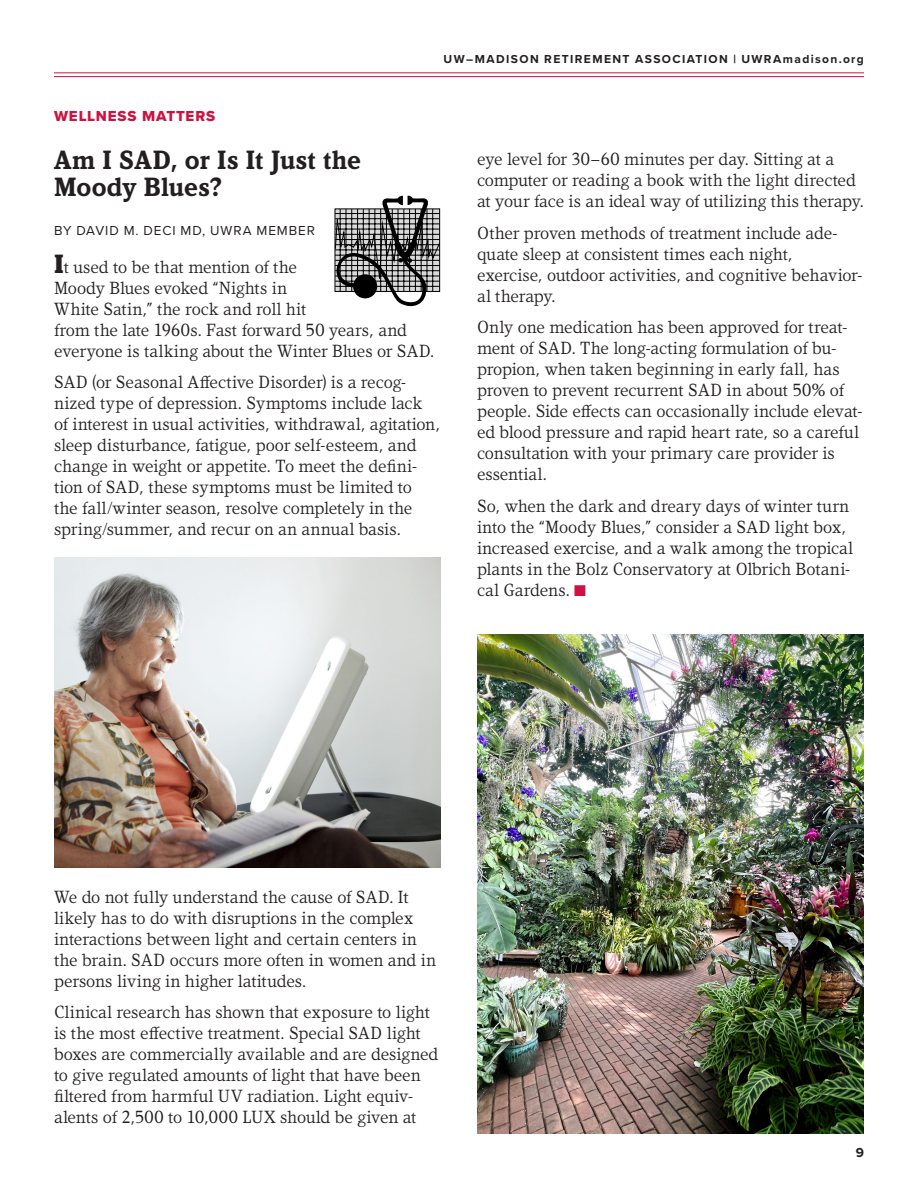
<style>
.page{position:relative;width:918px;height:1188px;background:#fff}
.page>*{position:absolute;margin:0;border:0;box-sizing:border-box;transform-origin:0 0}
.HED3-KandalBold-18-1{font:700 27px/27px "Kandal";letter-spacing:.005em;color:#231f20}
.TEXTPLUS-Kandal-Book{font:18px/21px "Kandal";color:#231f20}
.KICKER-ProximaBlk-Re{font:15px "Proxima Nova Extrabld";letter-spacing:.06em;color:#cd1141}
.BYLINE-ProximaReg-9{font:13.5px "Proxima Nova";letter-spacing:.07em;color:#231f20}
.t1{font:700 13.5px "Proxima Nova";color:#231f20}
.t2{font:700 12px "Proxima Nova";letter-spacing:.115em;color:#231f20}
.s1{font-weight:900;font-size:27px}
.s2{color:#cd1141}
</style>
<div class="page">
<hr style="left:54px;top:72px;width:810px;height:1px;background:#cd1141">
<hr style="left:54px;top:76px;width:810px;height:1px;background:#cd1141">
<svg style="left:334px;top:196px;width:106px;height:111px"></svg>
<img style="left:477px;top:634px;width:387px;height:500px">
<img style="left:55px;top:558px;width:386px;height:310px">
<p class="t2" style="left:444px;top:51px;width:422px">UW–MADISON RETIREMENT ASSOCIATION | UWRAmadison.org</p>
<p class="KICKER-ProximaBlk-Re" style="left:54px;top:105px;width:163px">WELLNESS MATTERS</p>
<p class="HED3-KandalBold-18-1" style="left:54px;top:147px;width:309px">Am I SAD, or Is It Just the<br>Moody Blues?</p>
<p class="BYLINE-ProximaReg-9" style="left:54px;top:221px;width:263px">BY DAVID M. DECI MD, UWRA MEMBER</p>
<p class="TEXTPLUS-Kandal-Book" style="left:54px;top:256px;width:382px"><span class="s1">I</span>t used to be that mention of the<br>Moody Blues evoked “Nights in<br>White Satin,” the rock and roll hit<br>from the late 1960s. Fast forward 50 years, and everyone is talking about the Winter Blues or SAD.</p>
<p class="TEXTPLUS-Kandal-Book" style="left:54px;top:372px;width:388px">SAD (or Seasonal Affective Disorder) is a recog&shy;nized type of depression. Symptoms include lack of interest in usual activities, withdrawal, agitation, sleep disturbance, fatigue, poor self-esteem, and change in weight or appetite. To meet the defini&shy;tion of SAD, these symptoms must be limited to the fall/winter season, resolve completely in the spring/summer, and recur on an annual basis.</p>
<p class="TEXTPLUS-Kandal-Book" style="left:477px;top:149px;width:388px">eye level for 30–60 minutes per day. Sitting at a computer or reading a book with the light directed at your face is an ideal way of utilizing this therapy.</p>
<p class="TEXTPLUS-Kandal-Book" style="left:477px;top:222px;width:387px">Other proven methods of treatment include ade&shy;quate sleep at consistent times each night, exercise, outdoor activities, and cognitive behavior&shy;al therapy.</p>
<p class="TEXTPLUS-Kandal-Book" style="left:477px;top:317px;width:387px">Only one medication has been approved for treat&shy;ment of SAD. The long-acting formulation of bu&shy;propion, when taken beginning in early fall, has proven to prevent recurrent SAD in about 50% of people. Side effects can occasionally include elevat&shy;ed blood pressure and rapid heart rate, so a careful consultation with your primary care provider is essential.</p>
<p class="TEXTPLUS-Kandal-Book" style="left:477px;top:495px;width:378px">So, when the dark and dreary days of winter turn into the “Moody Blues,” consider a SAD light box, increased exercise, and a walk among the tropical plants in the Bolz Conservatory at Olbrich Botani&shy;cal Gardens. <span class="s2">■</span></p>
<p class="TEXTPLUS-Kandal-Book" style="left:54px;top:886px;width:383px">We do not fully understand the cause of SAD. It likely has to do with disruptions in the complex interactions between light and certain centers in the brain. SAD occurs more often in women and in persons living in higher latitudes.</p>
<p class="TEXTPLUS-Kandal-Book" style="left:54px;top:1002px;width:386px">Clinical research has shown that exposure to light is the most effective treatment. Special SAD light boxes are commercially available and are designed to give regulated amounts of light that have been filtered from harmful UV radiation. Light equiv&shy;alents of 2,500 to 10,000 LUX should be given at</p>
<p class="t1" style="left:856px;top:1142px;width:10px">9</p>
</div>
